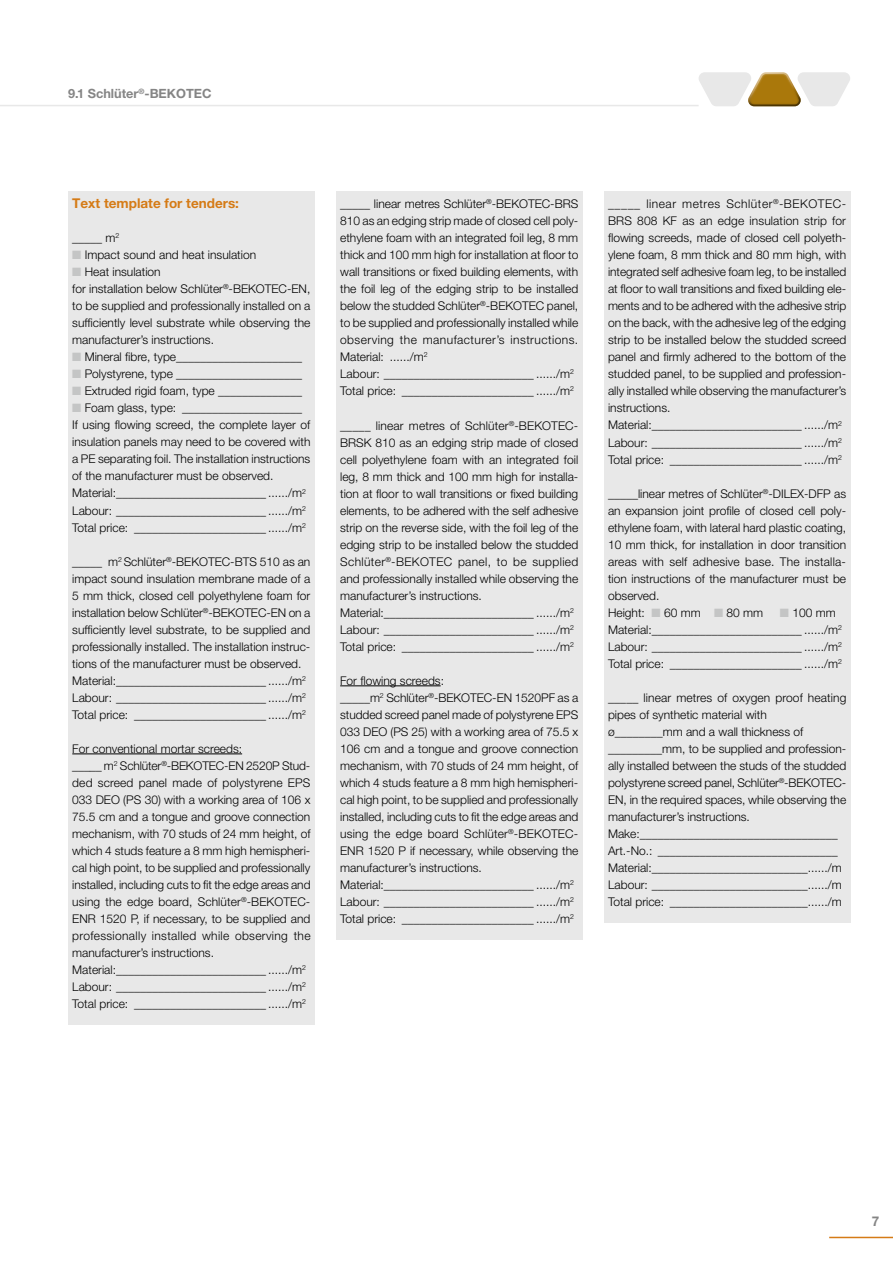
<style>
.page{position:relative;width:893px;height:1263px;background:#fff}
.page>*{position:absolute;margin:0;border:0;box-sizing:border-box;transform-origin:0 0}
.t1{font:700 13.5px "Helvetica Neue LT Pro";color:#d57b16}
.t2{font:700 13.5px "Helvetica Neue LT Pro";color:#858585}
.t3{font:700 12.75px "Helvetica Neue LT Pro";color:#858585}
.t4{font:300 12px/17px "Helvetica Neue LT Pro";color:#000}
.s1{color:#c4c5c5}
</style>
<div class="page">
<hr style="left:0;top:105px;width:699px;height:1px;background:#e8e8e8">
<svg style="left:699px;top:72px;width:151px;height:34px"></svg>
<div style="left:336px;top:191px;width:247px;height:749px;background:#e8e8e8"></div>
<hr style="left:340px;top:685px;width:101px;height:1px;background:#000">
<hr style="left:829px;top:1237px;width:64px;height:1px;background:#d57b16">
<div style="left:68px;top:191px;width:247px;height:834px;background:#e8e8e8"></div>
<hr style="left:72px;top:753px;width:170px;height:1px;background:#000">
<div style="left:604px;top:191px;width:246px;height:732px;background:#e8e8e8"></div>
<p class="t3" style="left:68px;top:86px;width:145px">9.1 Schlüter<sup>®</sup>-BEKOTEC</p>
<p class="t1" style="left:72px;top:195px;width:168px">Text template for tenders:</p>
<p class="t4" style="left:72px;top:229px;width:49px">_____ m<sup>2</sup></p>
<p class="t4" style="left:72px;top:246px;width:185px"><span class="s1">■</span> Impact sound and heat insulation</p>
<p class="t4" style="left:72px;top:263px;width:240px"><span class="s1">■</span> Heat insulation<br>for installation below Schlüter<sup>®</sup>-BEKOTEC-EN, to be supplied and professionally installed on a sufficiently level substrate while observing the manufacturer’s instructions.</p>
<p class="t4" style="left:72px;top:348px;width:231px"><span class="s1">■</span> Mineral fibre, type_____________________</p>
<p class="t4" style="left:72px;top:365px;width:231px"><span class="s1">■</span> Polystyrene, type _____________________</p>
<p class="t4" style="left:72px;top:382px;width:231px"><span class="s1">■</span> Extruded rigid foam, type ______________</p>
<p class="t4" style="left:72px;top:399px;width:240px"><span class="s1">■</span> Foam glass, type: ____________________ If using flowing screed, the complete layer of insulation panels may need to be covered with a PE separating foil. The installation instructions of the manufacturer must be observed.<br>Material:_________________________ ....../m<sup>2<br></sup>Labour: _________________________ ....../m<sup>2<br></sup>Total price: ______________________ ....../m<sup>2</sup></p>
<p class="t4" style="left:72px;top:553px;width:240px">_____ m<sup>2</sup> Schlüter<sup>®</sup>-BEKOTEC-BTS 510 as an impact sound insulation membrane made of a 5 mm thick, closed cell polyethylene foam for installation below Schlüter<sup>®</sup>-BEKOTEC-EN on a sufficiently level substrate, to be supplied and professionally installed. The installation instruc&shy;tions of the manufacturer must be observed.<br>Material:_________________________ ....../m<sup>2<br></sup>Labour: _________________________ ....../m<sup>2<br></sup>Total price: ______________________ ....../m<sup>2</sup></p>
<p class="t4" style="left:72px;top:740px;width:240px">For conventional mortar screeds:<br>_____ m<sup>2</sup> Schlüter<sup>®</sup>-BEKOTEC-EN 2520P Stud&shy;ded screed panel made of polystyrene EPS 033 DEO (PS 30) with a working area of 106 x 75.5 cm and a tongue and groove connection mechanism, with 70 studs of 24 mm height, of which 4 studs feature a 8 mm high hemispheri&shy;cal high point, to be supplied and professionally installed, including cuts to fit the edge areas and using the edge board, Schlüter<sup>®</sup>-BEKOTEC-ENR 1520 P, if necessary, to be supplied and professionally installed while observing the manufacturer’s instructions.<br>Material:_________________________ ....../m<sup>2<br></sup>Labour: _________________________ ....../m<sup>2<br></sup>Total price: ______________________ ....../m<sup>2</sup></p>
<p class="t4" style="left:340px;top:195px;width:240px">_____ linear metres Schlüter<sup>®</sup>-BEKOTEC-BRS 810 as an edging strip made of closed cell poly&shy;ethylene foam with an integrated foil leg, 8 mm thick and 100 mm high for installation at floor to wall transitions or fixed building elements, with the foil leg of the edging strip to be installed below the studded Schlüter<sup>®</sup>-BEKOTEC panel, to be supplied and professionally installed while observing the manufacturer’s instructions.<br>Material: ....../m<sup>2<br></sup>Labour: _________________________ ....../m<sup>2<br></sup>Total price: ______________________ ....../m<sup>2</sup></p>
<p class="t4" style="left:340px;top:416px;width:240px">_____ linear metres of Schlüter<sup>®</sup>-BEKOTEC-BRSK 810 as an edging strip made of closed cell polyethylene foam with an integrated foil leg, 8 mm thick and 100 mm high for installa&shy;tion at floor to wall transitions or fixed building elements, to be adhered with the self adhesive strip on the reverse side, with the foil leg of the edging strip to be installed below the studded Schlüter<sup>®</sup>-BEKOTEC panel, to be supplied and professionally installed while observing the manufacturer’s instructions.<br>Material:_________________________ ....../m<sup>2<br></sup>Labour: _________________________ ....../m<sup>2<br></sup>Total price: ______________________ ....../m<sup>2</sup></p>
<p class="t4" style="left:340px;top:672px;width:240px">For flowing screeds:<br>_____m<sup>2</sup> Schlüter<sup>®</sup>-BEKOTEC-EN 1520PF as a studded screed panel made of polystyrene EPS 033 DEO (PS 25) with a working area of 75.5 x 106 cm and a tongue and groove connection mechanism, with 70 studs of 24 mm height, of which 4 studs feature a 8 mm high hemispheri&shy;cal high point, to be supplied and professionally installed, including cuts to fit the edge areas and using the edge board Schlüter<sup>®</sup>-BEKOTEC-ENR 1520 P if necessary, while observing the manufacturer’s instructions.<br>Material:_________________________ ....../m<sup>2<br></sup>Labour: _________________________ ....../m<sup>2<br></sup>Total price: ______________________ ....../m<sup>2</sup></p>
<p class="t4" style="left:608px;top:195px;width:240px">_____ linear metres Schlüter<sup>®</sup>-BEKOTEC-BRS 808 KF as an edge insulation strip for flowing screeds, made of closed cell polyeth&shy;ylene foam, 8 mm thick and 80 mm high, with integrated self adhesive foam leg, to be installed at floor to wall transitions and fixed building ele&shy;ments and to be adhered with the adhesive strip on the back, with the adhesive leg of the edging strip to be installed below the studded screed panel and firmly adhered to the bottom of the studded panel, to be supplied and profession&shy;ally installed while observing the manufacturer’s instructions.<br>Material:_________________________ ....../m<sup>2<br></sup>Labour: _________________________ ....../m<sup>2<br></sup>Total price: ______________________ ....../m<sup>2</sup></p>
<p class="t4" style="left:608px;top:484px;width:240px">_____linear metres of Schlüter<sup>®</sup>-DILEX-DFP as an expansion joint profile of closed cell poly&shy;ethylene foam, with lateral hard plastic coating, 10 mm thick, for installation in door transition areas with self adhesive base. The installa&shy;tion instructions of the manufacturer must be observed.<br>Height: <span class="s1">■</span> 60 mm <span class="s1">■</span> 80 mm</p>
<p class="t4" style="left:608px;top:604px;width:235px;text-indent:172px"><span class="s1">■</span> 100 mm Material:_________________________ ....../m<sup>2<br></sup>Labour: _________________________ ....../m<sup>2<br></sup>Total price: ______________________ ....../m<sup>2</sup></p>
<p class="t4" style="left:608px;top:689px;width:240px">_____ linear metres of oxygen proof heating pipes of synthetic material with<br>ø________mm and a wall thickness of _________mm, to be supplied and profession&shy;ally installed between the studs of the studded polystyrene screed panel, Schlüter<sup>®</sup>-BEKOTEC-EN, in the required spaces, while observing the manufacturer’s instructions.<br>Make:_________________________________ Art.-No.: ______________________________ Material:__________________________....../m Labour: __________________________....../m Total price: _______________________....../m</p>
<p class="t2" style="left:872px;top:1213px;width:9px">7</p>
</div>
